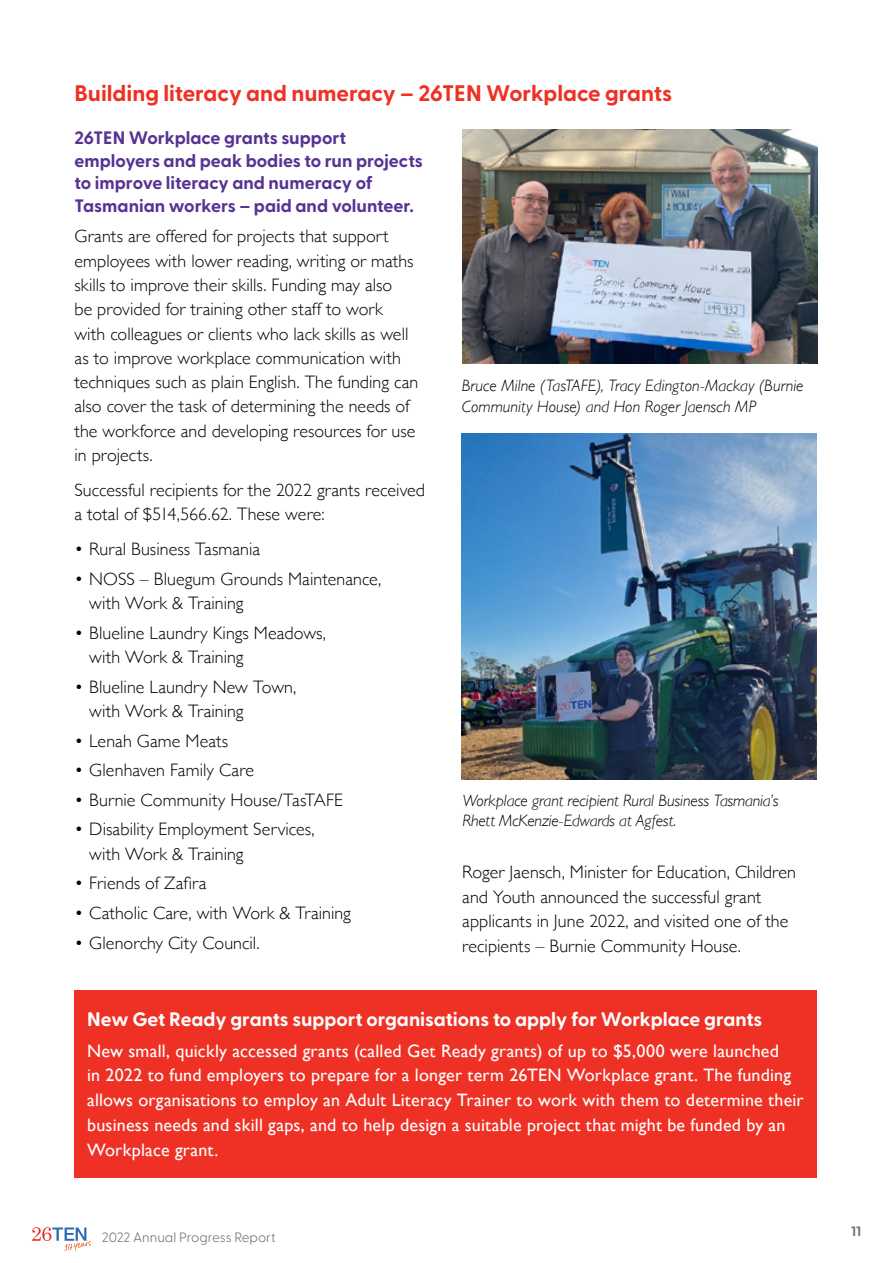
<style>
.page{position:relative;width:893px;height:1263px;background:#fff}
.page>*{position:absolute;margin:0;border:0;box-sizing:border-box;transform-origin:0 0}
._26ten_timeline_head{font:700 22.5px "Greycliff CF";color:#ee3124}
._26ten_timeline_head-2{font:700 19.5px "Greycliff CF";color:#fff}
._26ten_body{font:300 18px/24.3px "Gill Sans";letter-spacing:.005em;color:#000}
._26ten_body_reversed{font:18px/24.8px "Gill Sans";letter-spacing:.01em;color:#fff}
._26ten_intro{font:700 18px/22.5px "Greycliff CF";color:#573393}
._26ten_caption{font:italic 300 16.5px/20.2px "Gill Sans";color:#000}
.t1{font:300 13.5px "Greycliff CF";color:#727178}
.t2{font:700 13.5px "Greycliff CF";color:#727178}
</style>
<div class="page">
<img style="left:462px;top:130px;width:356px;height:234px">
<img style="left:462px;top:434px;width:354px;height:346px">
<div style="left:74px;top:991px;width:742px;height:187px;background:#ee3124"></div>
<svg style="left:32px;top:1227px;width:59px;height:24px"></svg>
<p class="_26ten_timeline_head" style="left:74px;top:76px;width:599px">Building literacy and numeracy – 26TEN Workplace grants</p>
<p class="_26ten_intro" style="left:74px;top:126px;width:350px">26TEN Workplace grants support employers and peak bodies to run projects to improve literacy and numeracy of Tasmanian workers – paid and volunteer.</p>
<p class="_26ten_body" style="left:74px;top:223px;width:345px">Grants are offered for projects that support employees with lower reading, writing or maths skills to improve their skills. Funding may also<br>be provided for training other staff to work with colleagues or clients who lack skills as well as to improve workplace communication with techniques such as plain English. The funding can also cover the task of determining the needs of the workforce and developing resources for use in projects.</p>
<p class="_26ten_body" style="left:74px;top:477px;width:352px">Successful recipients for the 2022 grants received a total of $514,566.62. These were:</p>
<p class="_26ten_body" style="left:74px;top:536px;width:187px">• Rural Business Tasmania</p>
<p class="_26ten_body" style="left:89px;top:566px;width:294px;text-indent:-15px">• NOSS – Bluegum Grounds Maintenance, with Work &amp; Training</p>
<p class="_26ten_body" style="left:89px;top:620px;width:238px;text-indent:-15px">• Blueline Laundry Kings Meadows, with Work &amp; Training</p>
<p class="_26ten_body" style="left:89px;top:674px;width:209px;text-indent:-15px">• Blueline Laundry New Town, with Work &amp; Training</p>
<p class="_26ten_body" style="left:74px;top:728px;width:155px">• Lenah Game Meats</p>
<p class="_26ten_body" style="left:74px;top:757px;width:181px">• Glenhaven Family Care</p>
<p class="_26ten_body" style="left:74px;top:787px;width:270px">• Burnie Community House/TasTAFE</p>
<p class="_26ten_body" style="left:89px;top:816px;width:227px;text-indent:-15px">• Disability Employment Services, with Work &amp; Training</p>
<p class="_26ten_body" style="left:74px;top:870px;width:134px">• Friends of Zafira</p>
<p class="_26ten_body" style="left:74px;top:900px;width:278px">• Catholic Care, with Work &amp; Training</p>
<p class="_26ten_body" style="left:74px;top:930px;width:187px">• Glenorchy City Council.</p>
<p class="_26ten_caption" style="left:462px;top:376px;width:343px">Bruce Milne (TasTAFE), Tracy Edington-Mackay (Burnie<br>Community House) and Hon Roger Jaensch MP</p>
<p class="_26ten_caption" style="left:462px;top:791px;width:318px">Workplace grant recipient Rural Business Tasmania’s<br>Rhett McKenzie-Edwards at Agfest.</p>
<p class="_26ten_body" style="left:462px;top:859px;width:335px;line-height:24.8px">Roger Jaensch, Minister for Education, Children and Youth announced the successful grant applicants in June 2022, and visited one of the recipients – Burnie Community House.</p>
<p class="_26ten_timeline_head-2" style="left:87px;top:1004px;width:677px">New Get Ready grants support organisations to apply for Workplace grants</p>
<p class="_26ten_body_reversed" style="left:87px;top:1038px;width:718px">New small, quickly accessed grants (called Get Ready grants) of up to $5,000 were launched<br>in 2022 to fund employers to prepare for a longer term 26TEN Workplace grant. The funding allows organisations to employ an Adult Literacy Trainer to work with them to determine their business needs and skill gaps, and to help design a suitable project that might be funded by an Workplace grant.</p>
<p class="t1" style="left:102px;top:1227px;width:175px">2022 Annual Progress Report</p>
<p class="t2" style="left:851px;top:1220px;width:11px">11</p>
</div>
